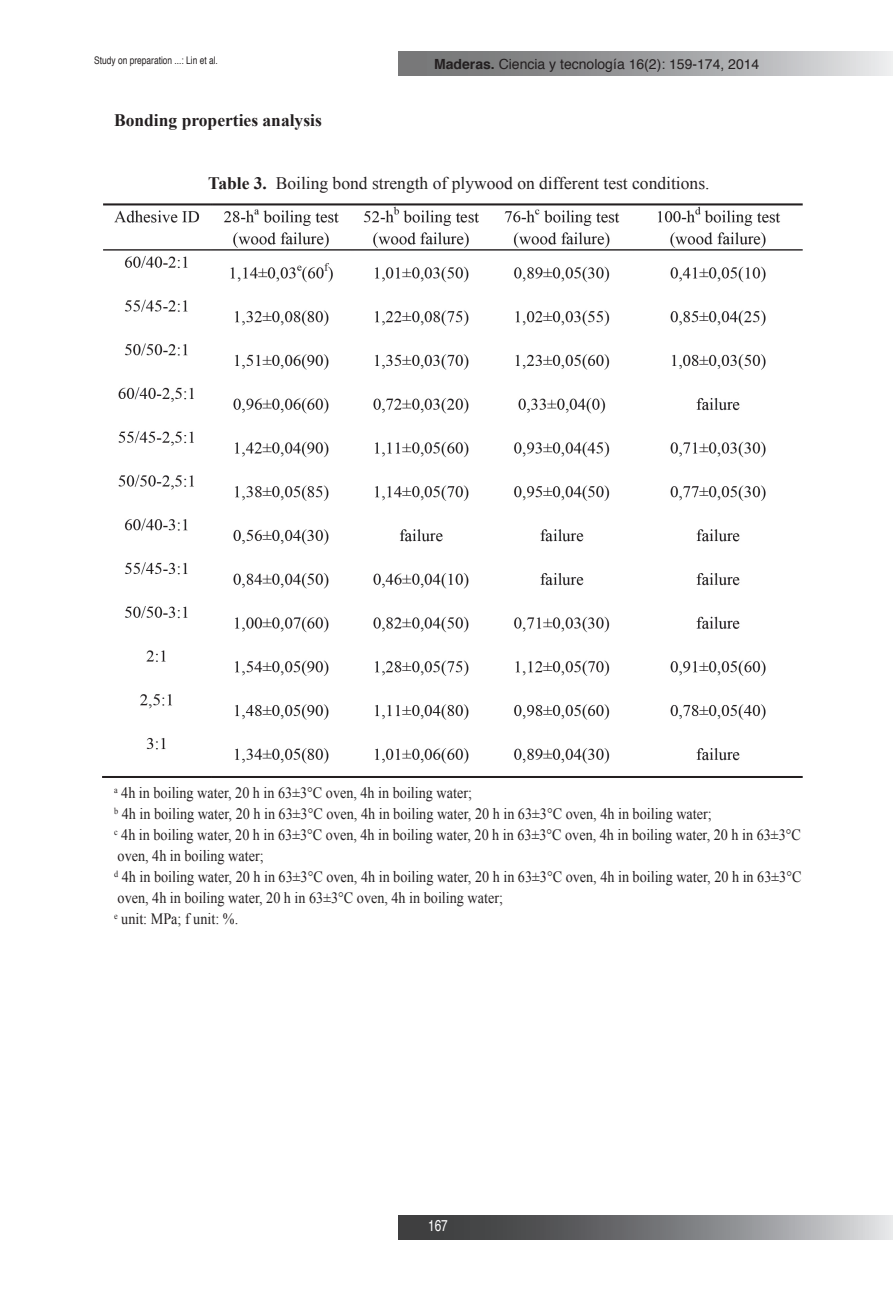
<style>
.page{position:relative;width:893px;height:1315px;background:#fff}
.page>*{position:absolute;margin:0;border:0;box-sizing:border-box;transform-origin:0 0}
.t1{font:17.5px "Times New Roman";color:#231f20}
.t2{font:700 17.5px "Times New Roman";color:#231f20}
.t3{font:15.75px/21px "Times New Roman";color:#231f20;scale:.9 1}
.t4{font:15.75px "Helvetica";color:#fff;scale:.75 1}
.t5{font:14px "Helvetica";color:#231f20}
.t6{font:10.5px "Helvetica";color:#231f20;scale:.8 1}
.s1{font-weight:700}
</style>
<div class="page">
<svg style="left:398px;top:51px;width:495px;height:24px;background:#a2a2a4"></svg>
<svg style="left:398px;top:1215px;width:495px;height:24px;background:#7a7b7d"></svg>
<img style="left:102px;top:203px;width:700px;height:575px">
<p class="t6" style="left:94px;top:52px;width:156px">Study on preparation ...: Lin et al.</p>
<p class="t2" style="left:114px;top:108px;width:209px">Bonding properties analysis</p>
<p class="t5" style="left:434px;top:53px;width:327px"><span class="s1">Maderas.</span> Ciencia y tecnología 16(2): 159-174, 2014</p>
<p class="t1" style="left:208px;top:171px;width:503px"><span class="s1">Table 3.</span> Boiling bond strength of plywood on different test conditions.</p>
<p class="t3" style="left:114px;top:782px;width:765px"><sup>a</sup> 4h in boiling water, 20 h in 63±3°C oven, 4h in boiling water;<br><sup>b</sup> 4h in boiling water, 20 h in 63±3°C oven, 4h in boiling water, 20 h in 63±3°C oven, 4h in boiling water;<br><sup>c</sup> 4h in boiling water, 20 h in 63±3°C oven, 4h in boiling water, 20 h in 63±3°C oven, 4h in boiling water, 20 h in 63±3°C oven, 4h in boiling water;<br><sup>d</sup> 4h in boiling water, 20 h in 63±3°C oven, 4h in boiling water, 20 h in 63±3°C oven, 4h in boiling water, 20 h in 63±3°C oven, 4h in boiling water, 20 h in 63±3°C oven, 4h in boiling water;<br><sup>e</sup> unit: MPa; f unit: %.</p>
<p class="t4" style="left:428px;top:1213px;width:28px">167</p>
</div>
